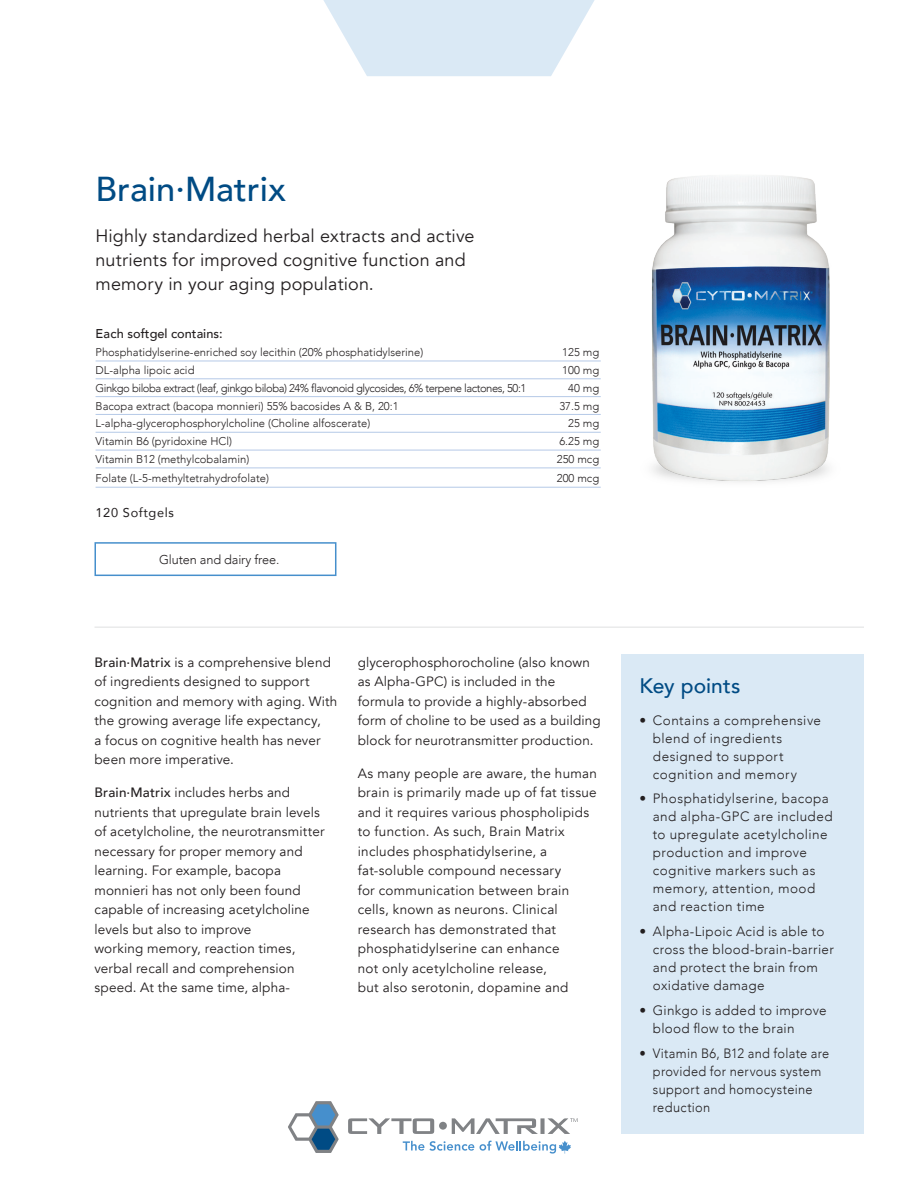
<style>
.page{position:relative;width:918px;height:1188px;background:#fff}
.page>*{position:absolute;margin:0;border:0;box-sizing:border-box;transform-origin:0 0}
.t1{font:500 34.5px "Avenir";color:#004b84}
.t2{font:500 21px "Avenir";letter-spacing:.005em;color:#004b84}
.t3{font:18px/24px "Avenir";letter-spacing:.005em;color:#231f20}
.t4{font:13.5px/19.5px "Avenir";letter-spacing:.015em;color:#231f20}
.t5{font:300 13.5px/18px "Avenir";letter-spacing:.03em;color:#231f20}
.t6{font:300 13.5px/18px "Avenir";letter-spacing:.03em;color:#231f20;scale:.95 1}
.t7{font:500 12.75px "Avenir";color:#231f20}
.t8{font:300 12.75px "Avenir";letter-spacing:-.01em;color:#231f20}
.t9{font:12.75px "Avenir";letter-spacing:.05em;color:#231f20}
.t10{font:300 11.25px "Avenir";color:#231f20}
.t11{font:300 11.25px "Avenir";letter-spacing:-.04em;color:#231f20}
.s1{font-weight:500}
</style>
<div class="page">
<div style="left:439px;top:1122px;width:8px;height:8px;background:#808285;border-radius:50%"></div>
<div style="left:540px;top:1118px;width:5px;height:16px;background:#808285"></div>
<svg style="left:348px;top:1118px;width:86px;height:16px"></svg>
<svg style="left:452px;top:1118px;width:86px;height:16px"></svg>
<svg style="left:547px;top:1118px;width:31px;height:16px"></svg>
<svg style="left:403px;top:1141px;width:71px;height:10px"></svg>
<svg style="left:288px;top:1101px;width:51px;height:52px"></svg>
<svg style="left:480px;top:1141px;width:91px;height:13px"></svg>
<svg style="left:323px;top:0;width:272px;height:76px"></svg>
<img style="left:651px;top:175px;width:179px;height:307px">
<div style="left:94px;top:542px;width:242px;height:34px;border:2px solid #468fcc"></div>
<hr style="left:94px;top:626px;width:770px;height:2px;background:#939598">
<div style="left:621px;top:654px;width:243px;height:480px;background:#dae9f5"></div>
<hr style="left:96px;top:361px;width:505px;height:1px;background:#b5c9e7">
<hr style="left:96px;top:378px;width:505px;height:1px;background:#b5c9e7">
<hr style="left:96px;top:396px;width:505px;height:1px;background:#b5c9e7">
<hr style="left:96px;top:414px;width:505px;height:1px;background:#b5c9e7">
<hr style="left:96px;top:432px;width:505px;height:1px;background:#b5c9e7">
<hr style="left:96px;top:450px;width:505px;height:1px;background:#b5c9e7">
<hr style="left:96px;top:468px;width:505px;height:1px;background:#b5c9e7">
<hr style="left:96px;top:487px;width:505px;height:1px;background:#b5c9e7">
<h1 class="t1" style="left:96px;top:160px;width:192px">Brain.Matrix</h1>
<h3 class="t3" style="left:96px;top:224px;width:381px">Highly standardized herbal extracts and active nutrients for improved cognitive function and memory in your aging population.</h3>
<p class="t7" style="left:96px;top:323px;width:129px">Each softgel contains:</p>
<p class="t10" style="left:96px;top:346px;width:329px">Phosphatidylserine-enriched soy lecithin (20% phosphatidylserine)</p>
<p class="t10" style="left:562px;top:346px;width:38px">125 mg</p>
<p class="t10" style="left:96px;top:363px;width:100px">DL-alpha lipoic acid</p>
<p class="t10" style="left:562px;top:363px;width:38px">100 mg</p>
<p class="t11" style="left:96px;top:381px;width:432px">Ginkgo biloba extract (leaf, ginkgo biloba) 24% flavonoid glycosides, 6% terpene lactones, 50:1</p>
<p class="t10" style="left:568px;top:381px;width:33px">40 mg</p>
<p class="t10" style="left:96px;top:399px;width:304px">Bacopa extract (bacopa monnieri) 55% bacosides A &amp; B, 20:1</p>
<p class="t10" style="left:559px;top:399px;width:41px">37.5 mg</p>
<p class="t10" style="left:96px;top:417px;width:276px">L-alpha-glycerophosphorylcholine (Choline alfoscerate)</p>
<p class="t10" style="left:568px;top:417px;width:33px">25 mg</p>
<p class="t10" style="left:96px;top:435px;width:138px">Vitamin B6 (pyridoxine HCl)</p>
<p class="t10" style="left:559px;top:435px;width:41px">6.25 mg</p>
<p class="t10" style="left:96px;top:452px;width:155px">Vitamin B12 (methylcobalamin)</p>
<p class="t10" style="left:557px;top:452px;width:44px">250 mcg</p>
<p class="t10" style="left:96px;top:472px;width:175px">Folate (L-5-methyltetrahydrofolate)</p>
<p class="t10" style="left:557px;top:472px;width:44px">200 mcg</p>
<p class="t9" style="left:96px;top:502px;width:80px">120 Softgels</p>
<p class="t8" style="left:159px;top:552px;width:122px">Gluten and dairy free.</p>
<p class="t4" style="left:94px;top:652px;width:244px"><span class="s1">Brain</span><sup>.</sup><span class="s1">Matrix</span> is a comprehensive blend of ingredients designed to support cognition and memory with aging. With the growing average life expectancy,<br>a focus on cognitive health has never been more imperative.</p>
<p class="t4" style="left:94px;top:783px;width:232px"><span class="s1">Brain</span><sup>.</sup><span class="s1">Matrix</span> includes herbs and nutrients that upregulate brain levels of acetylcholine, the neurotransmitter necessary for proper memory and learning. For example, bacopa monnieri has not only been found capable of increasing acetylcholine levels but also to improve<br>working memory, reaction times, verbal recall and comprehension speed. At the same time, alpha-</p>
<p class="t4" style="left:358px;top:653px;width:244px">glycerophosphorocholine (also known as Alpha-GPC) is included in the formula to provide a highly-absorbed form of choline to be used as a building block for neurotransmitter production.</p>
<p class="t4" style="left:358px;top:764px;width:241px">As many people are aware, the human brain is primarily made up of fat tissue and it requires various phospholipids to function. As such, Brain Matrix includes phosphatidylserine, a fat-soluble compound necessary<br>for communication between brain cells, known as neurons. Clinical research has demonstrated that phosphatidylserine can enhance<br>not only acetylcholine release,<br>but also serotonin, dopamine and</p>
<h2 class="t2" style="left:639px;top:668px;width:103px">Key points</h2>
<p class="t5" style="left:653px;top:711px;width:170px;text-indent:-14px">• Contains a comprehensive blend of ingredients designed to support cognition and memory</p>
<p class="t5" style="left:653px;top:790px;width:181px;text-indent:-14px">• Phosphatidylserine, bacopa and alpha-GPC are included to upregulate acetylcholine production and improve cognitive markers such as memory, attention, mood and reaction time</p>
<p class="t5" style="left:653px;top:922px;width:183px;text-indent:-14px">• Alpha-Lipoic Acid is able to cross the blood-brain-barrier and protect the brain from oxidative damage</p>
<p class="t5" style="left:653px;top:1001px;width:175px;text-indent:-14px">• Ginkgo is added to improve blood flow to the brain</p>
<p class="t6" style="left:653px;top:1044px;width:187px;text-indent:-14px">• Vitamin B6, B12 and folate are provided for nervous system support and homocysteine reduction</p>
</div>
